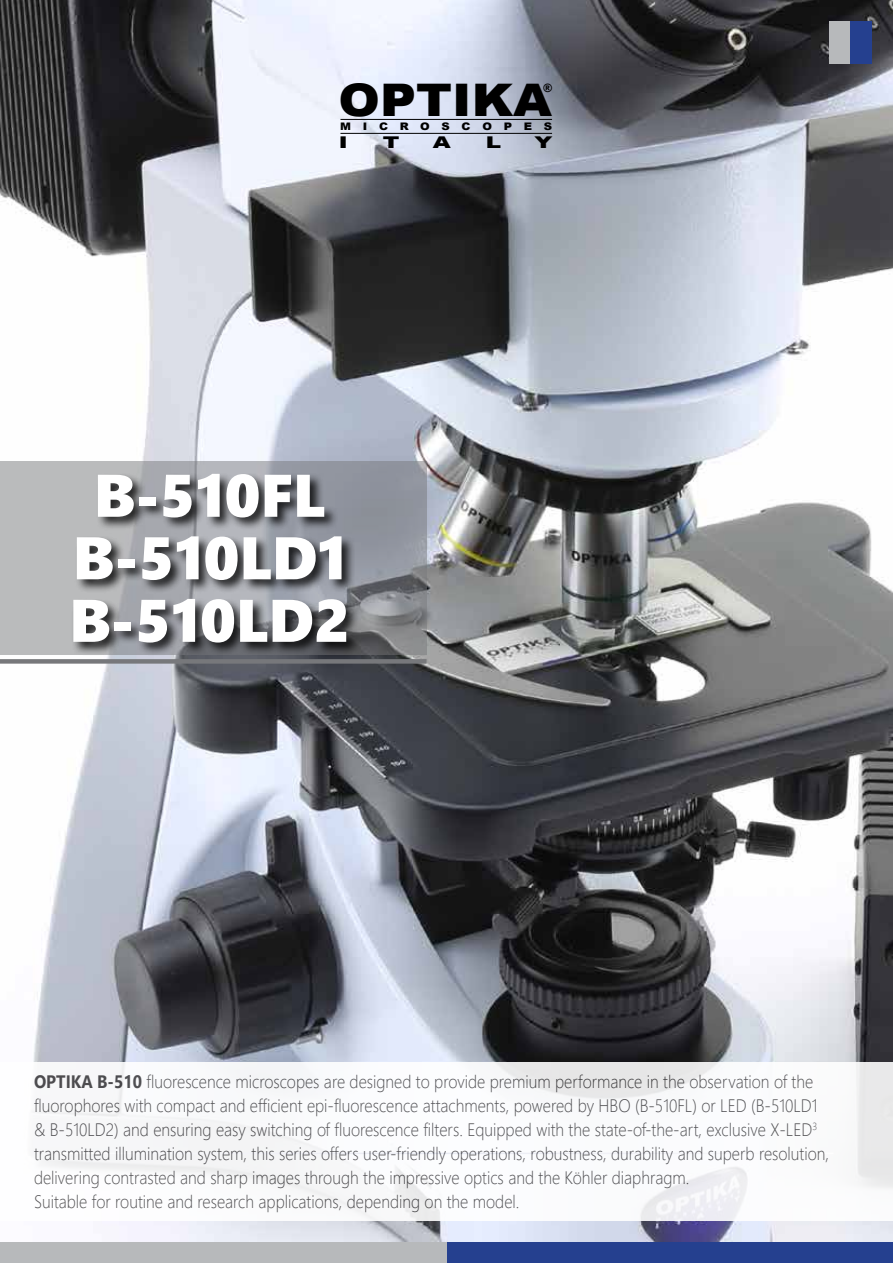
<style>
.page{position:relative;width:893px;height:1263px;background:#fff}
.page>*{position:absolute;margin:0;border:0;box-sizing:border-box;transform-origin:0 0}
.t1{font:60px/62.6px "Segoe UI Black";color:#fff;text-align:center}
.t2{font:900 44.85px "Arial";color:#000;scale:1.11 1}
.t3{font:300 18px/24px "Segoe UI";color:#414042;scale:.9 1}
.t4{font:900 16.2px "Arial";color:#000;scale:1.43 1}
.t5{font:900 11.55px "Arial";color:#000}
.t6{font:900 10.35px "Arial";letter-spacing:1.015em;color:#000;scale:1.11 1}
.s1{font-weight:700}
</style>
<div class="page">
<img style="left:0;top:0;width:893px;height:1242px">
<div style="left:446px;top:1242px;width:447px;height:21px;background:#25408f"></div>
<div style="left:0;top:1242px;width:446px;height:21px;background:#b7b9bb"></div>
<hr style="left:340px;top:119px;width:212px;height:1px;background:#000">
<hr style="left:340px;top:133px;width:212px;height:1px;background:#000">
<div style="left:849px;top:21px;width:23px;height:43px;background:#25408f"></div>
<div style="left:829px;top:21px;width:20px;height:43px;background:#b7b9bb"></div>
<div style="left:0;top:1062px;width:893px;height:158px;background:#fff"></div>
<div style="left:0;top:659px;width:426px;height:5px;background:#77787b"></div>
<svg style="left:0;top:461px;width:426px;height:194px;background:#a2a4a9"></svg>
<div style="left:71px;top:472px;width:289px;height:185px;background:#000;opacity:.8"></div>
<h2 class="t2" style="left:339px;top:67px;width:194px">OPTIKA</h2>
<p class="t6" style="left:340px;top:119px;width:192px">MICROSCOPES</p>
<p class="t5" style="left:543px;top:80px;width:11px">®</p>
<p class="t4" style="left:339px;top:130px;width:8px">I</p>
<p class="t4" style="left:383px;top:130px;width:13px">T</p>
<p class="t4" style="left:433px;top:130px;width:14px">A</p>
<p class="t4" style="left:486px;top:130px;width:12px">L</p>
<p class="t4" style="left:534px;top:130px;width:14px">Y</p>
<h1 class="t1" style="left:69px;top:461px;width:282px">B-510FL<br>B-510LD1<br>B-510LD2</h1>
<p class="t3" style="left:34px;top:1067px;width:885px"><span class="s1">OPTIKA B-510</span> fluorescence microscopes are designed to provide premium performance in the observation of the fluorophores with compact and efficient epi-fluorescence attachments, powered by HBO (B-510FL) or LED (B-510LD1 &amp; B-510LD2) and ensuring easy switching of fluorescence filters. Equipped with the state-of-the-art, exclusive X-LED<sup>3 </sup>transmitted illumination system, this series offers user-friendly operations, robustness, durability and superb resolution, delivering contrasted and sharp images through the impressive optics and the Köhler diaphragm.<br>Suitable for routine and research applications, depending on the model.</p>
</div>
